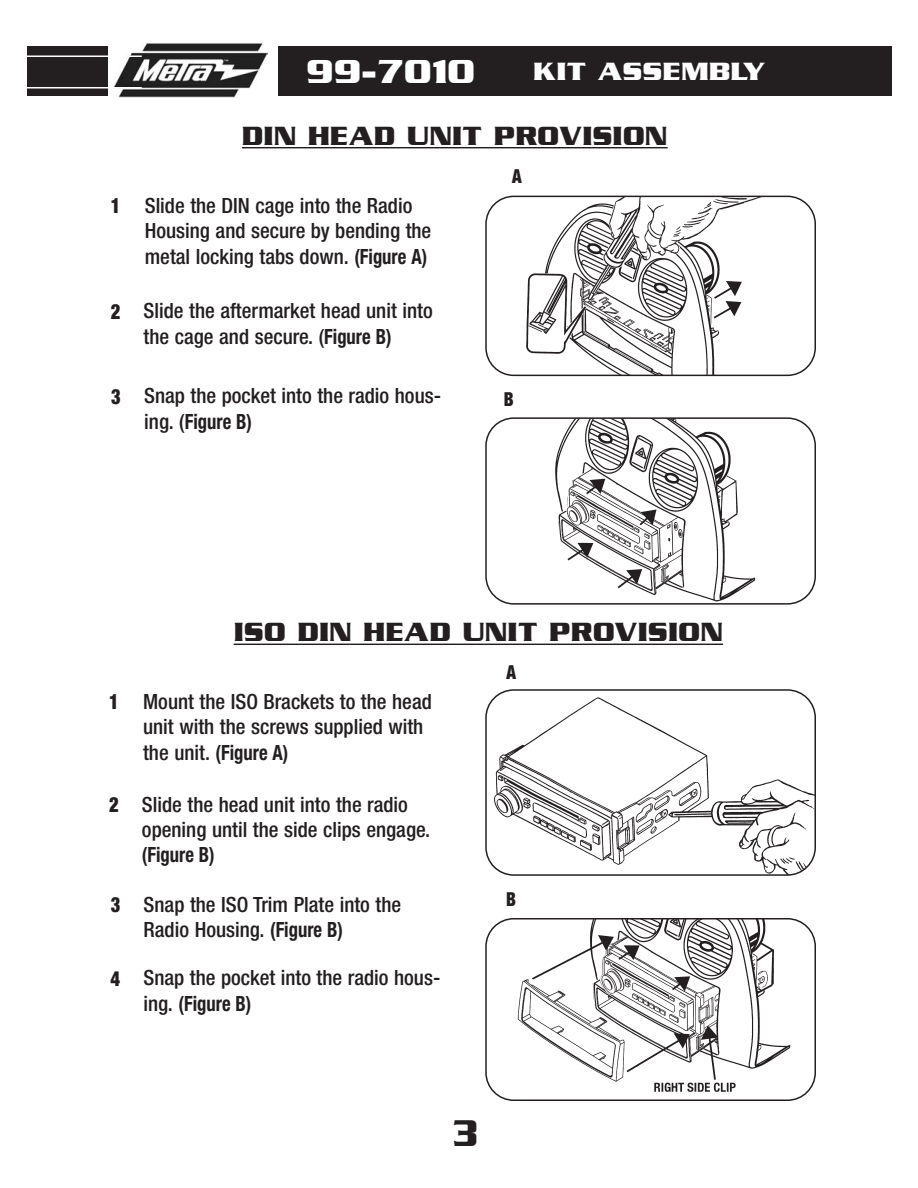
<style>
.page{position:relative;width:918px;height:1188px;background:#fff}
.page>*{position:absolute;margin:0;border:0;box-sizing:border-box;transform-origin:0 0}
.t1{font:700 40.2px "Serpentine ICG";color:#231f20;scale:.87 1}
.t2{font:700 36px "Serpentine ICG";color:#fff}
.t3{font:700 28.5px "Serpentine ICG";color:#231f20}
.t4{font:700 27px "Serpentine ICG";color:#fff;scale:1.05 1}
.t5{font:500 condensed 21px/25.2px "Helvetica Neue";color:#231f20}
.t6{font:700 condensed 21px "Helvetica Neue";color:#231f20;scale:.89 1}
.t7{font:900 condensed 21px "Helvetica Neue";color:#231f20;scale:.89 1}
.t8{font:900 condensed 19.35px "Helvetica Neue";color:#231f20;scale:.89 1}
.s1{font-weight:700}
</style>
<div class="page">
<div style="left:27px;top:47px;width:864px;height:49px;background:#231f20"></div>
<div style="left:109px;top:27px;width:169px;height:88px;background:#fff"></div>
<img style="left:114px;top:43px;width:154px;height:55px">
<hr style="left:10px;top:56px;width:132px;height:1px;background:#fff">
<hr style="left:10px;top:87px;width:132px;height:1px;background:#fff">
<svg style="left:485px;top:196px;width:331px;height:180px"></svg>
<svg style="left:485px;top:417px;width:331px;height:188px"></svg>
<svg style="left:485px;top:689px;width:331px;height:187px"></svg>
<svg style="left:485px;top:918px;width:331px;height:183px"></svg>
<hr style="left:234px;top:644px;width:381px;height:1px;background:#231f20">
<hr style="left:614px;top:644px;width:109px;height:1px;background:#231f20">
<hr style="left:242px;top:147px;width:317px;height:1px;background:#231f20">
<hr style="left:559px;top:147px;width:109px;height:1px;background:#231f20">
<h2 class="t2" style="left:306px;top:49px;width:171px">99-7010</h2>
<p class="t4" style="left:533px;top:55px;width:223px">KIT ASSEMBLY</p>
<h3 class="t3" style="left:242px;top:118px;width:427px">DIN HEAD UNIT PROVISION</h3>
<p class="t8" style="left:512px;top:169px;width:12px">A</p>
<p class="t7" style="left:111px;top:198px;width:12px">1</p>
<p class="t5" style="left:145px;top:195px;width:288px">Slide the DIN cage into the Radio<br>Housing and secure by bending the metal locking tabs down. <span class="s1">(Figure A)</span></p>
<p class="t7" style="left:111px;top:304px;width:12px">2</p>
<p class="t5" style="left:144px;top:300px;width:291px">Slide the aftermarket head unit into the cage and secure. (<span class="s1">Figure B)</span></p>
<p class="t7" style="left:111px;top:389px;width:12px">3</p>
<p class="t5" style="left:144px;top:385px;width:298px">Snap the pocket into the radio hous&shy;ing. (<span class="s1">Figure B)</span></p>
<p class="t8" style="left:504px;top:392px;width:13px">B</p>
<h3 class="t3" style="left:234px;top:615px;width:491px">ISO DIN HEAD UNIT PROVISION</h3>
<p class="t8" style="left:506px;top:666px;width:12px">A</p>
<p class="t7" style="left:109px;top:694px;width:12px">1</p>
<p class="t5" style="left:143px;top:691px;width:290px">Mount the ISO Brackets to the head unit with the screws supplied with the unit. <span class="s1">(Figure A)</span></p>
<p class="t7" style="left:109px;top:797px;width:12px">2</p>
<p class="t5" style="left:142px;top:794px;width:290px">Slide the head unit into the radio opening until the side clips engage.</p>
<p class="t6" style="left:142px;top:847px;width:83px">(Figure B)</p>
<p class="t7" style="left:111px;top:897px;width:12px">3</p>
<p class="t5" style="left:144px;top:893px;width:259px">Snap the ISO Trim Plate into the<br>Radio Housing. <span class="s1">(Figure B)</span></p>
<p class="t8" style="left:506px;top:893px;width:13px">B</p>
<p class="t7" style="left:111px;top:971px;width:12px">4</p>
<p class="t5" style="left:143px;top:967px;width:298px">Snap the pocket into the radio hous&shy;ing. <span class="s1">(Figure B)</span></p>
<h1 class="t1" style="left:453px;top:1109px;width:31px">3</h1>
</div>
